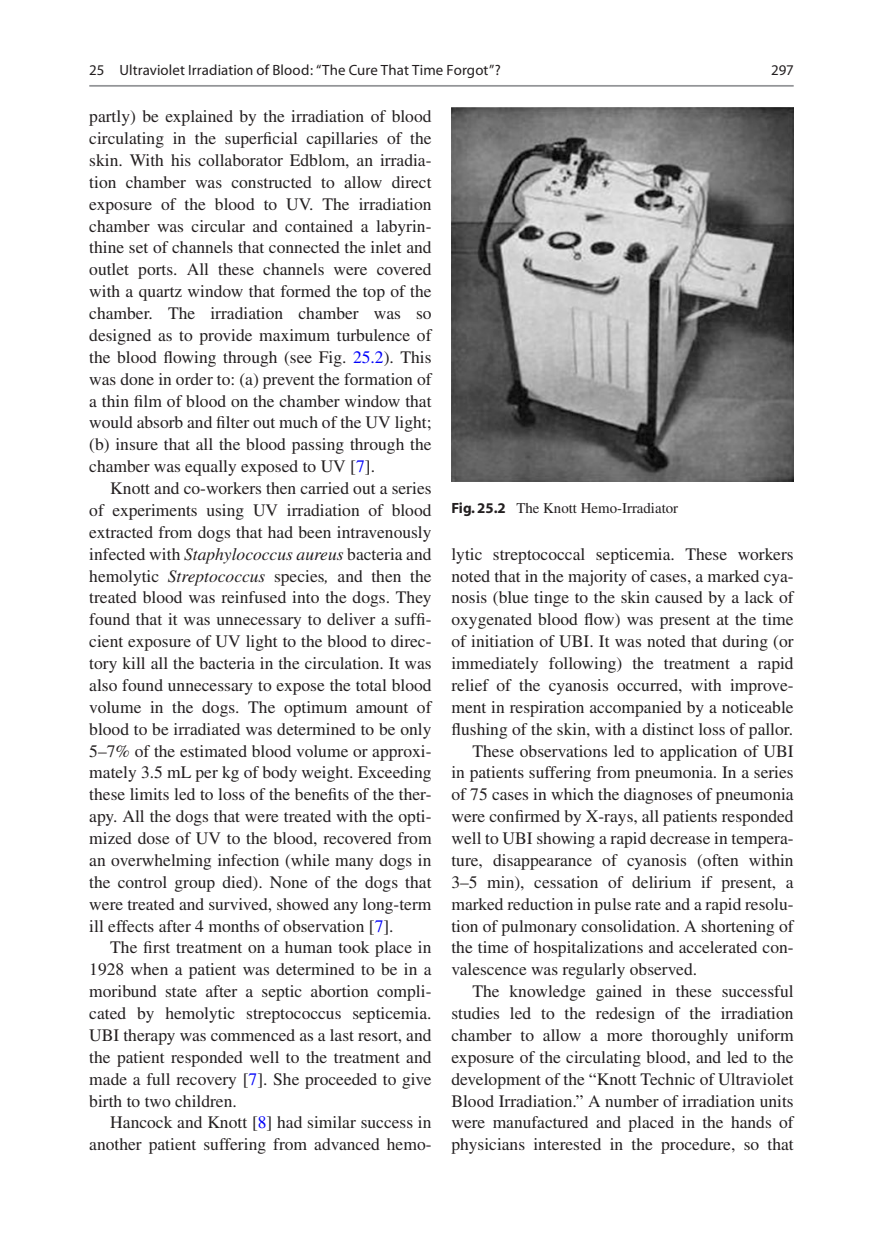
<style>
.page{position:relative;width:883px;height:1260px;background:#fff}
.page>*{position:absolute;margin:0;border:0;box-sizing:border-box;transform-origin:0 0}
.t1{font:17.5px/21.9px "Ybxnyb Sjrbdf Times";color:#231f20;text-align:justify}
.t2{font:14.88px "Chkprd Vqrxly Myriad";letter-spacing:.005em;color:#231f20}
.t3{font:14.88px "Ybxnyb Sjrbdf Times";color:#231f20}
.t4{font:14.88px "Msblqs Nwbhmb Myriad";color:#231f20}
.s1{color:#0000fa}
.s2{font-family:"Rldjvl Lqjplp Times";font-style:italic}
.s3{font-family:"Pydcwr Hrtnlc Myriad";font-weight:700}
</style>
<div class="page">
<img style="left:451px;top:107px;width:343px;height:374px">
<hr style="left:89px;top:85px;width:705px;height:2px;background:#939598">
<p class="t2" style="left:89px;top:63px;width:413px">25 Ultraviolet Irradiation of Blood: “The Cure That Time Forgot”?</p>
<p class="t4" style="left:771px;top:63px;width:24px">297</p>
<p class="t1" style="left:89px;top:105px;width:344px">partly) be explained by the irradiation of blood circulating in the superficial capillaries of the skin. With his collaborator Edblom, an irradia&shy;tion chamber was constructed to allow direct exposure of the blood to UV. The irradiation chamber was circular and contained a labyrin&shy;thine set of channels that connected the inlet and outlet ports. All these channels were covered with a quartz window that formed the top of the chamber. The irradiation chamber was so designed as to provide maximum turbulence of the blood flowing through (see Fig. <span class="s1">25.2</span>). This was done in order to: (a) prevent the formation of a thin film of blood on the chamber window that would absorb and filter out much of the UV light; (b) insure that all the blood passing through the chamber was equally exposed to UV [<span class="s1">7</span>].</p>
<p class="t1" style="left:89px;top:477px;width:344px;text-indent:21px">Knott and co-workers then carried out a series of experiments using UV irradiation of blood extracted from dogs that had been intravenously infected with <span class="s2">Staphylococcus aureus</span> bacteria and hemolytic <span class="s2">Streptococcus</span> species<span class="s2">,</span> and then the treated blood was reinfused into the dogs. They found that it was unnecessary to deliver a suffi&shy;cient exposure of UV light to the blood to direc&shy;tory kill all the bacteria in the circulation. It was also found unnecessary to expose the total blood volume in the dogs. The optimum amount of blood to be irradiated was determined to be only 5–7% of the estimated blood volume or approxi&shy;mately 3.5 mL per kg of body weight. Exceeding these limits led to loss of the benefits of the ther&shy;apy. All the dogs that were treated with the opti&shy;mized dose of UV to the blood, recovered from an overwhelming infection (while many dogs in the control group died). None of the dogs that were treated and survived, showed any long-term ill effects after 4 months of observation [<span class="s1">7</span>].</p>
<p class="t1" style="left:89px;top:937px;width:344px;text-indent:21px">The first treatment on a human took place in 1928 when a patient was determined to be in a moribund state after a septic abortion compli&shy;cated by hemolytic streptococcus septicemia.<br>UBI therapy was commenced as a last resort, and the patient responded well to the treatment and made a full recovery [<span class="s1">7</span>]. She proceeded to give birth to two children.</p>
<p class="t1" style="left:89px;top:1112px;width:344px;text-align:right">Hancock and Knott [<span class="s1">8</span>] had similar success in another patient suffering from advanced hemo-</p>
<p class="t3" style="left:451px;top:499px;width:228px"><span class="s3">Fig. 25.2</span> The Knott Hemo-Irradiator</p>
<p class="t1" style="left:451px;top:543px;width:344px">lytic streptococcal septicemia. These workers</p>
<p class="t1" style="left:451px;top:565px;width:344px">noted that in the majority of cases, a marked cya-</p>
<p class="t1" style="left:451px;top:587px;width:344px">nosis (blue tinge to the skin caused by a lack of</p>
<p class="t1" style="left:451px;top:608px;width:344px">oxygenated blood flow) was present at the time</p>
<p class="t1" style="left:451px;top:630px;width:344px">of initiation of UBI. It was noted that during (or</p>
<p class="t1" style="left:451px;top:652px;width:344px">immediately following) the treatment a rapid</p>
<p class="t1" style="left:451px;top:674px;width:344px">relief of the cyanosis occurred, with improve-</p>
<p class="t1" style="left:451px;top:696px;width:344px">ment in respiration accompanied by a noticeable</p>
<p class="t1" style="left:451px;top:718px;width:343px">flushing of the skin, with a distinct loss of pallor.</p>
<p class="t1" style="left:472px;top:740px;width:323px">These observations led to application of UBI</p>
<p class="t1" style="left:451px;top:762px;width:344px">in patients suffering from pneumonia. In a series</p>
<p class="t1" style="left:451px;top:783px;width:344px">of 75 cases in which the diagnoses of pneumonia</p>
<p class="t1" style="left:451px;top:805px;width:344px">were confirmed by X-rays, all patients responded</p>
<p class="t1" style="left:451px;top:827px;width:344px">well to UBI showing a rapid decrease in tempera-</p>
<p class="t1" style="left:451px;top:849px;width:344px">ture, disappearance of cyanosis (often within</p>
<p class="t1" style="left:451px;top:871px;width:344px">3–5 min), cessation of delirium if present, a</p>
<p class="t1" style="left:451px;top:893px;width:344px">marked reduction in pulse rate and a rapid resolu-</p>
<p class="t1" style="left:451px;top:915px;width:344px">tion of pulmonary consolidation. A shortening of</p>
<p class="t1" style="left:451px;top:937px;width:344px">the time of hospitalizations and accelerated con-</p>
<p class="t1" style="left:451px;top:958px;width:247px">valescence was regularly observed.</p>
<p class="t1" style="left:472px;top:980px;width:323px">The knowledge gained in these successful</p>
<p class="t1" style="left:451px;top:1002px;width:344px">studies led to the redesign of the irradiation</p>
<p class="t1" style="left:451px;top:1024px;width:344px">chamber to allow a more thoroughly uniform</p>
<p class="t1" style="left:451px;top:1046px;width:344px">exposure of the circulating blood, and led to the</p>
<p class="t1" style="left:451px;top:1068px;width:344px">development of the “Knott Technic of Ultraviolet</p>
<p class="t1" style="left:451px;top:1090px;width:344px">Blood Irradiation.” A number of irradiation units</p>
<p class="t1" style="left:451px;top:1112px;width:344px">were manufactured and placed in the hands of</p>
<p class="t1" style="left:451px;top:1133px;width:344px">physicians interested in the procedure, so that</p>
</div>
